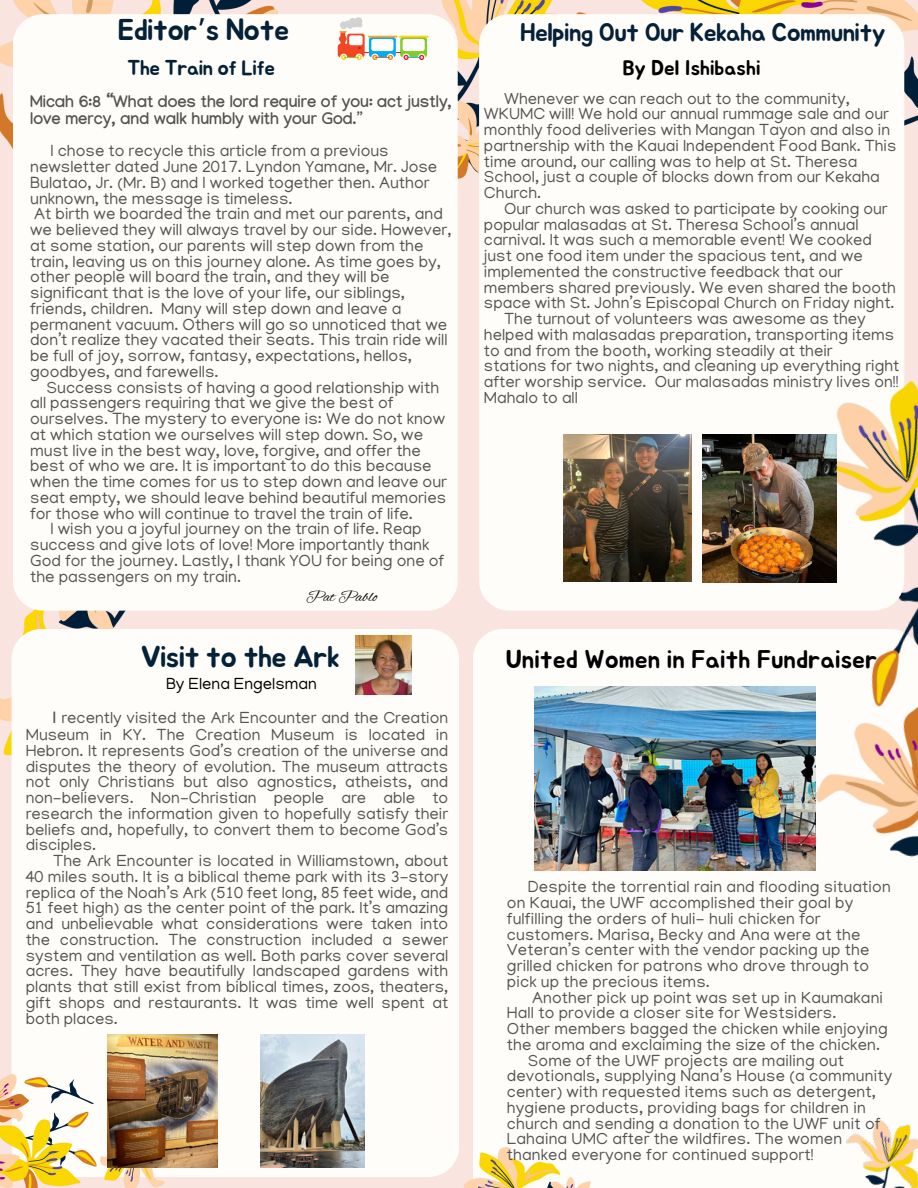
<style>
.page{position:relative;width:918px;height:1188px;background:#fae4df}
.page>*{position:absolute;margin:0;border:0;box-sizing:border-box;transform-origin:0 0}
.t1{font:30px "Jua";letter-spacing:-.025em;color:#042138}
.t2{font:25.5px "Jua";letter-spacing:-.025em;color:#042138}
.t3{font:25.5px "Jua";color:#000}
.t4{font:21px "Jua";letter-spacing:-.025em;color:#042138}
.t5{font:21px "Jua";color:#000}
.t6{font:16.65px/15.8px "Manjari";color:#545454}
.t7{font:700 16.65px/16.8px "Manjari";color:#545454}
.t8{font:16.5px/15.8px "Manjari";color:#545454}
.t9{font:16.5px "Manjari";color:#000}
.t10{font:16.5px "Alex Brush";color:#000}
.s1{font-family:"Noto Sans Gurmukhi"}
.s2{font-weight:400}
.s3{font-weight:700}
</style>
<div class="page">
<img style="left:0;top:0;width:278px;height:150px">
<div style="left:473px;top:629px;width:445px;height:559px;background:#fffdfa"></div>
<img style="left:796px;top:695px;width:122px;height:273px">
<img style="left:441px;top:0;width:477px;height:179px">
<div style="left:479px;top:14px;width:425px;height:596px;background:#fffdfa;border-radius:30px"></div>
<img style="left:0;top:585px;width:156px;height:238px">
<img style="left:836px;top:1040px;width:82px;height:148px">
<div style="left:13px;top:14px;width:445px;height:596px;background:#fffdfa;border-radius:30px"></div>
<div style="left:12px;top:629px;width:447px;height:548px;background:#fffdfa;border-radius:30px"></div>
<img style="left:0;top:1064px;width:165px;height:124px">
<img style="left:757px;top:30px;width:161px;height:665px">
<img style="left:464px;top:1144px;width:130px;height:44px">
<hr style="left:399px;top:36px;width:30px;height:2px;background:#fcd215">
<svg style="left:338px;top:17px;width:89px;height:43px"></svg>
<img style="left:107px;top:1035px;width:110px;height:133px">
<img style="left:261px;top:1035px;width:103px;height:133px">
<img style="left:564px;top:434px;width:128px;height:148px">
<img style="left:702px;top:434px;width:134px;height:149px">
<img style="left:355px;top:635px;width:56px;height:60px">
<img style="left:535px;top:686px;width:281px;height:185px">
<p class="t1" style="left:118px;top:16px;width:173px">Editor<span class="s1">’</span>s Note</p>
<p class="t2" style="left:520px;top:20px;width:367px">Helping Out Our Kekaha Community</p>
<p class="t4" style="left:127px;top:58px;width:149px">The Train of Life</p>
<p class="t5" style="left:623px;top:58px;width:139px">By Del Ishibashi</p>
<p class="t7" style="left:30px;top:96px;width:423px">Micah 6:8 “What does the lord require of you: act justly, love mercy, and walk humbly with your God.<span class="s2">”</span></p>
<h1 class="t6" style="left:30px;top:146px;width:409px;text-indent:20px">I chose to recycle this article from a previous newsletter dated June 2017. Lyndon Yamane, Mr. Jose Bulatao, Jr. (Mr. B) and I worked together then. Author unknown, the message is timeless.</h1>
<h3 class="t6" style="left:30px;top:209px;width:423px">At birth we boarded the train and met our parents, and we believed they will always travel by our side. However, at some station, our parents will step down from the train, leaving us on this journey alone. As time goes by, other people will board the train, and they will be significant that is the love of your life, our siblings, friends, children. Many will step down and leave a permanent vacuum. Others will go so unnoticed that we don’t realize they vacated their seats. This train ride will be full of joy, sorrow, fantasy, expectations, hellos, goodbyes, and farewells.</h3>
<p class="t6" style="left:30px;top:382px;width:418px;text-indent:16px">Success consists of having a good relationship with all passengers requiring that we give the best of ourselves. The mystery to everyone is: We do not know at which station we ourselves will step down. So, we must live in the best way, love, forgive, and offer the best of who we are. It is important to do this because when the time comes for us to step down and leave our seat empty, we should leave behind beautiful memories for those who will continue to travel the train of life.</p>
<p class="t6" style="left:30px;top:524px;width:416px;text-indent:20px">I wish you a joyful journey on the train of life. Reap success and give lots of love! More importantly thank God for the journey. Lastly, I thank YOU for being one of the passengers on my train.</p>
<p class="t10" style="left:306px;top:588px;width:73px">Pat Pablo</p>
<h1 class="t1" style="left:141px;top:643px;width:201px">Visit to the Ark</h1>
<p class="t9" style="left:166px;top:676px;width:152px">By Elena Engelsman</p>
<p class="t8" style="left:26px;top:712px;width:424px;text-align:justify;text-indent:27px"><span class="s3">I</span> recently visited the Ark Encounter and the Creation Museum in KY. The Creation Museum is located in Hebron. It represents God’s creation of the universe and disputes the theory of evolution. The museum attracts not only Christians but also agnostics, atheists, and non-believers. Non-Christian people are able to research the information given to hopefully satisfy their beliefs and, hopefully, to convert them to become God’s disciples.</p>
<p class="t8" style="left:26px;top:855px;width:424px;text-align:justify;text-indent:27px">The Ark Encounter is located in Williamstown, about 40 miles south. It is a biblical theme park with its 3-story replica of the Noah’s Ark (510 feet long, 85 feet wide, and 51 feet high) as the center point of the park. It’s amazing and unbelievable what considerations were taken into the construction. The construction included a sewer system and ventilation as well. Both parks cover several acres. They have beautifully landscaped gardens with plants that still exist from biblical times, zoos, theaters, gift shops and restaurants. It was time well spent at both places.</p>
<p class="t8" style="left:484px;top:93px;width:414px;text-indent:20px">Whenever we can reach out to the community, WKUMC will! We hold our annual rummage sale and our monthly food deliveries with Mangan Tayon and also in partnership with the Kauai Independent Food Bank. This time around, our calling was to help at St. Theresa School, just a couple of blocks down from our Kekaha Church.</p>
<p class="t8" style="left:484px;top:203px;width:414px;text-indent:20px">Our church was asked to participate by cooking our popular malasadas at St. Theresa School’s annual carnival. It was such a memorable event! We cooked just one food item under the spacious tent, and we implemented the constructive feedback that our members shared previously. We even shared the booth space with St. John’s Episcopal Church on Friday night.</p>
<p class="t8" style="left:484px;top:313px;width:417px;text-indent:20px">The turnout of volunteers was awesome as they helped with malasadas preparation, transporting items to and from the booth, working steadily at their stations for two nights, and cleaning up everything right after worship service. Our malasadas ministry lives on!!<br>Mahalo to all</p>
<p class="t3" style="left:506px;top:648px;width:373px">United Women in Faith Fundraiser</p>
<h2 class="t8" style="left:507px;top:881px;width:385px;text-indent:21px">Despite the torrential rain and flooding situation on Kauai, the UWF accomplished their goal by</h2>
<p class="t8" style="left:507px;top:913px;width:355px">fulfilling the orders of huli- huli chicken for customers. Marisa, Becky and Ana were at the</p>
<p class="t8" style="left:507px;top:944px;width:364px">Veteran’s center with the vendor packing up the grilled chicken for patrons who drove through to</p>
<p class="t8" style="left:507px;top:976px;width:204px">pick up the precious items.</p>
<p class="t8" style="left:507px;top:992px;width:378px;text-indent:25px">Another pick up point was set up in Kaumakani<br>Hall to provide a closer site for Westsiders.</p>
<p class="t8" style="left:507px;top:1023px;width:382px">Other members bagged the chicken while enjoying the aroma and exclaiming the size of the chicken.</p>
<p class="t8" style="left:507px;top:1055px;width:387px;text-indent:21px">Some of the UWF projects are mailing out devotionals, supplying Nana’s House (a community</p>
<p class="t8" style="left:507px;top:1086px;width:371px">center) with requested items such as detergent, hygiene products, providing bags for children in</p>
<p class="t8" style="left:507px;top:1118px;width:375px">church and sending a donation to the UWF unit of<br>Lahaina UMC after the wildfires. The women</p>
<p class="t8" style="left:507px;top:1149px;width:308px">thanked everyone for continued support!</p>
</div>
